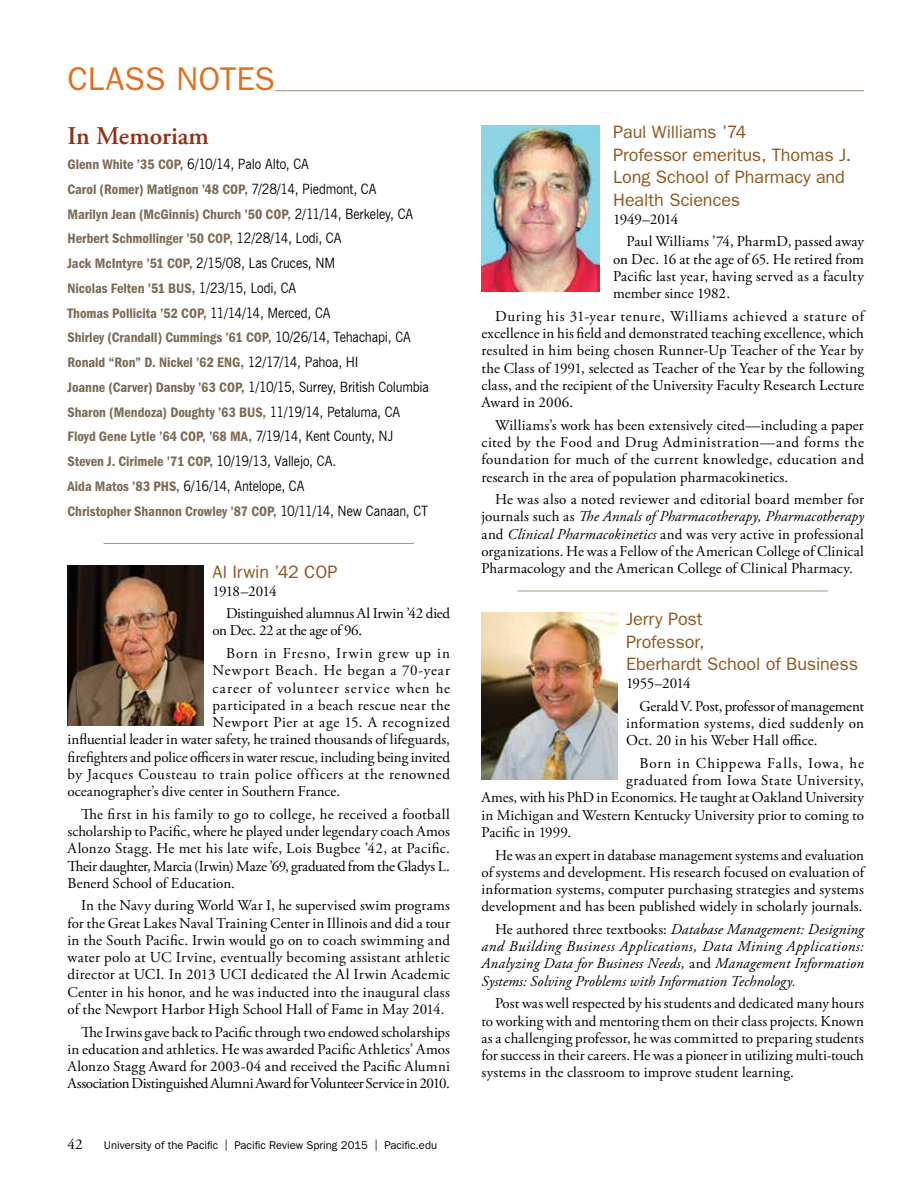
<style>
.page{position:relative;width:918px;height:1188px;background:#fff}
.page>*{position:absolute;margin:0;border:0;box-sizing:border-box;transform-origin:0 0}
.t1{font:33px "ITC Franklin Gothic Std";letter-spacing:.005em;color:#e1701e}
.t2{font:600 25.5px "Adobe Garamond Pro";color:#933115}
.t3{font:18px/22.5px "ITC Franklin Gothic Std";letter-spacing:-.005em;color:#8e5722}
.t4{font:15px/17.2px "Adobe Garamond Pro";letter-spacing:.01em;color:#000;text-align:justify}
.t5{font:italic 15px/17.2px "Adobe Garamond Pro";letter-spacing:.005em;color:#000;text-align:justify}
.t6{font:15px "Adobe Garamond Pro";letter-spacing:-.01em;color:#000}
.t7{font:15px/22.6px "Adobe Garamond Pro";letter-spacing:-.015em;color:#000}
.t8{font:15px "Adobe Garamond Pro";letter-spacing:.04em;color:#000}
.t9{font:15px "Adobe Garamond Pro";letter-spacing:.03em;color:#000}
.t10{font:15px "Adobe Garamond Pro";letter-spacing:.06em;color:#000}
.t11{font:15px/22.6px "Adobe Garamond Pro";letter-spacing:.05em;color:#000}
.t12{font:15px "Adobe Garamond Pro";letter-spacing:.055em;color:#000}
.t13{font:14.25px/24.8px "ITC Franklin Gothic Std Dm Cd";color:#7c6a55}
.t14{font:14.25px "News Gothic BT";letter-spacing:-.005em;color:#000;scale:.9 1}
.t15{font:11.25px "ITC Franklin Gothic Std";color:#000}
.s1{font-family:"ITC Franklin Gothic Std Dm Cd";color:#7c6a55}
.s2{font-family:"News Gothic BT";color:#000}
.s3{color:#816f58}
.s4{font-style:italic}
.s5{font-style:normal}
</style>
<div class="page">
<hr style="left:274px;top:90px;width:590px;height:1px;background:#a89989">
<hr style="left:104px;top:543px;width:310px;height:1px;background:#a89989">
<hr style="left:518px;top:591px;width:310px;height:1px;background:#a89989">
<img style="left:68px;top:565px;width:136px;height:160px">
<img style="left:482px;top:126px;width:118px;height:166px">
<img style="left:482px;top:612px;width:135px;height:168px">
<h1 class="t1" style="left:68px;top:60px;width:209px">CLASS NOTES</h1>
<h2 class="t2" style="left:68px;top:122px;width:143px">In Memoriam</h2>
<p class="t14" style="left:68px;top:156px;width:270px"><span class="s1">Glenn White ’35 COP,</span> 6/10/14, Palo Alto, CA</p>
<p class="t13" style="left:68px;top:177px;width:347px">Carol (Romer) Matignon ’48 COP, <span class="s2">7/28/14, Piedmont, CA<br></span>Marilyn Jean (McGinnis) Church ’50 COP, <span class="s2">2/11/14, Berkeley, CA<br></span>Herbert Schmollin<span class="s3">ger ’50 COP,</span> <span class="s2">12/28/14, Lodi, CA</span></p>
<p class="t14" style="left:68px;top:255px;width:299px"><span class="s1">Jack McIntyre ’51 COP,</span> 2/15/08, Las Cruces, NM</p>
<p class="t13" style="left:68px;top:276px;width:345px">Nicolas Felten ’51 BUS, <span class="s2">1/23/15, Lodi, CA<br></span>Thomas Pollicita ’52 COP, <span class="s2">11/14/14, Merced, CA<br></span>Shirley (Crandall) Cummings ’61 COP, <span class="s2">10/26/14, Tehachapi, CA </span>Ronald “Ron” D. Nickel ’62 ENG, <span class="s2">12/17/14, Pahoa, HI</span></p>
<p class="t14" style="left:68px;top:378px;width:403px"><span class="s1">Joanne (Carver) Dansby ’63 COP,</span> 1/10/15, Surrey, British Columbia</p>
<p class="t13" style="left:68px;top:400px;width:334px">Sharon (Mendoza) Doughty ’63 BUS, <span class="s2">11/19/14, Petaluma, CA<br></span>Floyd Gene Lytle ’64 COP, ’68 MA, <span class="s2">7/19/14, Kent County, NJ<br></span>Steven J. Cirimele ’71 COP, <span class="s2">10/19/13, Vallejo, CA.</span></p>
<p class="t14" style="left:68px;top:477px;width:265px"><span class="s1">Aida Matos ’83 PHS,</span> 6/16/14, Antelope, CA</p>
<p class="t13" style="left:68px;top:499px;width:362px">Christopher Shannon Crowley ’87 COP, <span class="s2">10/11/14, New Canaan, CT</span></p>
<p class="t3" style="left:213px;top:560px;width:126px">Al Irwin ’42 COP</p>
<p class="t7" style="left:226px;top:580px;width:225px;text-indent:-14px">1918–2014<br>Distinguished alumnus Al Irwin ’42 died</p>
<p class="t11" style="left:226px;top:620px;width:225px;text-indent:-14px">on Dec. 22 at the age of 96.<br>Born in Fresno, Irwin grew up in</p>
<p class="t12" style="left:213px;top:662px;width:239px">Newport Beach. He began a 70-year</p>
<p class="t10" style="left:213px;top:679px;width:239px">career of volunteer service when he</p>
<p class="t9" style="left:213px;top:696px;width:239px">participated in a beach rescue near the</p>
<p class="t8" style="left:213px;top:713px;width:239px">Newport Pier at age 15. A recognized</p>
<p class="t4" style="left:68px;top:732px;width:384px">influential leader in water safety, he trained thousands of lifeguards,</p>
<p class="t6" style="left:68px;top:748px;width:384px">firefighters and police officers in water rescue, including being invited</p>
<p class="t8" style="left:68px;top:765px;width:384px">by Jacques Cousteau to train police officers at the renowned</p>
<p class="t6" style="left:68px;top:782px;width:274px">oceanographer’s dive center in Southern France.</p>
<p class="t4" style="left:68px;top:806px;width:384px;text-indent:13px">The first in his family to go to college, he received a football scholarship to Pacific, where he played under legendary coach Amos Alonzo Stagg. He met his late wife, Lois Bugbee ’42, at Pacific.<br>Their daughter, Marcia (Irwin) Maze ’69, graduated from the Gladys L.<br>Benerd School of Education.</p>
<p class="t4" style="left:68px;top:898px;width:384px;text-indent:13px">In the Navy during World War I, he supervised swim programs for the Great Lakes Naval Training Center in Illinois and did a tour in the South Pacific. Irwin would go on to coach swimming and water polo at UC Irvine, eventually becoming assistant athletic director at UCI. In 2013 UCI dedicated the Al Irwin Academic Center in his honor, and he was inducted into the inaugural class of the Newport Harbor High School Hall of Fame in May 2014.</p>
<p class="t4" style="left:68px;top:1024px;width:384px;text-indent:13px">The Irwins gave back to Pacific through two endowed scholarships in education and athletics. He was awarded Pacific Athletics’ Amos Alonzo Stagg Award for 2003-04 and received the Pacific Alumni Association Distinguished Alumni Award for Volunteer Service in 2010.</p>
<p class="t4" style="left:68px;top:1137px;width:16px">42</p>
<p class="t15" style="left:104px;top:1139px;width:335px">University of the Pacific | Pacific Review Spring 2015 | Pacific.edu</p>
<p class="t3" style="left:613px;top:121px;width:240px">Paul Williams ’74<br>Professor emeritus, Thomas J.<br>Long School of Pharmacy and<br>Health Sciences</p>
<p class="t4" style="left:627px;top:208px;width:239px;line-height:22.6px;text-indent:-14px">1949–2014<br>Paul Williams ’74, PharmD, passed away</p>
<p class="t4" style="left:613px;top:251px;width:252px">on Dec. 16 at the age of 65. He retired from Pacific last year, having served as a faculty member since 1982.</p>
<p class="t4" style="left:482px;top:308px;width:384px;text-indent:14px">During his 31-year tenure, Williams achieved a stature of excellence in his field and demonstrated teaching excellence, which resulted in him being chosen Runner-Up Teacher of the Year by the Class of 1991, selected as Teacher of the Year by the following class, and the recipient of the University Faculty Research Lecture Award in 2006.</p>
<p class="t4" style="left:482px;top:417px;width:384px;text-indent:14px">Williams’s work has been extensively cited—including a paper cited by the Food and Drug Administration—and forms the foundation for much of the current knowledge, education and research in the area of population pharmacokinetics.</p>
<p class="t4" style="left:482px;top:491px;width:384px;text-indent:14px">He was also a noted reviewer and editorial board member for journals such as <span class="s4">The Annals of Pharmacotherapy, Pharmacotherapy </span>and <span class="s4">Clinical Pharmacokinetics</span> and was very active in professional organizations. He was a Fellow of the American College of Clinical Pharmacology and the American College of Clinical Pharmacy.</p>
<p class="t3" style="left:626px;top:608px;width:234px">Jerry Post<br>Professor,<br>Eberhardt School of Business</p>
<p class="t7" style="left:640px;top:673px;width:226px;text-indent:-14px">1955–2014<br>Gerald V. Post, professor of management</p>
<p class="t4" style="left:626px;top:715px;width:239px">information systems, died suddenly on<br>Oct. 20 in his Weber Hall office.</p>
<p class="t10" style="left:640px;top:754px;width:226px">Born in Chippewa Falls, Iowa, he</p>
<p class="t9" style="left:626px;top:771px;width:240px">graduated from Iowa State University,</p>
<p class="t4" style="left:482px;top:790px;width:384px">Ames, with his PhD in Economics. He taught at Oakland University</p>
<p class="t4" style="left:482px;top:807px;width:384px">in Michigan and Western Kentucky University prior to coming to</p>
<p class="t4" style="left:482px;top:824px;width:91px">Pacific in 1999.</p>
<p class="t4" style="left:482px;top:847px;width:384px;text-indent:14px">He was an expert in database management systems and evaluation of systems and development. His research focused on evaluation of information systems, computer purchasing strategies and systems development and has been published widely in scholarly journals.</p>
<p class="t5" style="left:482px;top:921px;width:384px;text-indent:14px"><span class="s5">He authored three textbooks:</span> Database Management: Designing and Building Business Applications, Data Mining Applications:<br>Analyzing Data for Business Needs, <span class="s5">and</span> Management Information Systems: Solving Problems with Information Technology.</p>
<p class="t4" style="left:482px;top:996px;width:384px;text-indent:14px">Post was well respected by his students and dedicated many hours to working with and mentoring them on their class projects. Known as a challenging professor, he was committed to preparing students for success in their careers. He was a pioneer in utilizing multi-touch systems in the classroom to improve student learning.</p>
</div>
